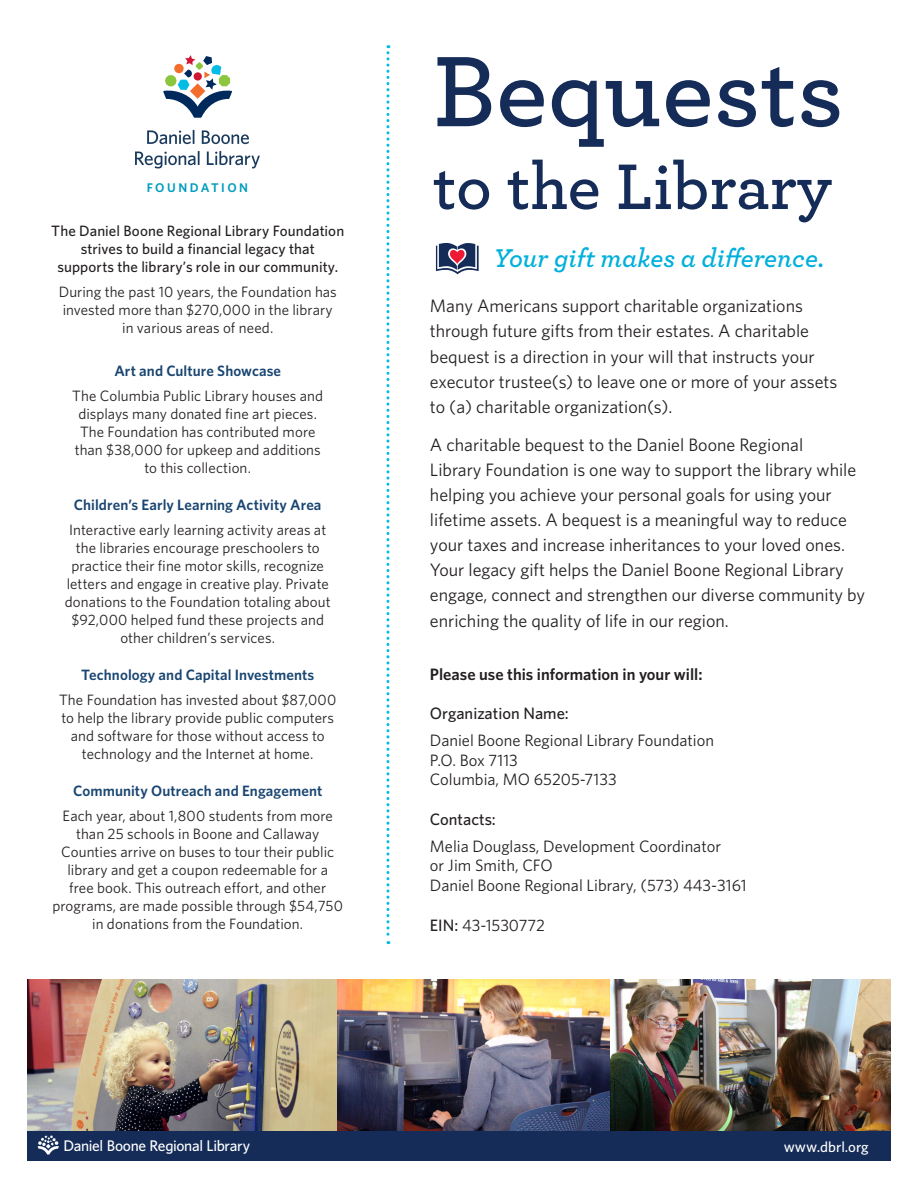
<style>
.page{position:relative;width:918px;height:1188px;background:#fff}
.page>*{position:absolute;margin:0;border:0;box-sizing:border-box;transform-origin:0 0}
.t1{font:600 105px "Archer";color:#152c58}
.t2{font:600 67.5px "Archer";color:#152c58}
.t3{font:italic 600 27px "Archer";color:#00b0db}
.t4{font:18px/25px "Whitney";color:#231f20}
.t5{font:16.5px "Whitney";color:#231f20}
.t6{font:600 16.5px "Whitney";color:#231f20}
.t7{font:500 16.5px "Whitney";color:#231f20}
.t8{font:500 15.45px "Whitney";letter-spacing:-.025em;color:#fff}
.t9{font:15px/18px "Whitney";letter-spacing:.005em;color:#231f20;text-align:center}
.t10{font:600 15px "Whitney";letter-spacing:.005em;color:#194571}
.t11{font:500 15px/18px "Whitney";letter-spacing:.005em;color:#231f20;text-align:center}
.t12{font:500 14.85px "Whitney";color:#fff}
.t13{font:600 12.6px "Whitney";letter-spacing:.2em;color:#029dbf}
.s1{font-weight:500}
.s2{font-size:15.45px}
</style>
<div class="page">
<div style="left:27px;top:1130px;width:864px;height:31px;background:#152c58"></div>
<svg style="left:38px;top:1135px;width:21px;height:19px"></svg>
<img style="left:610px;top:979px;width:281px;height:152px">
<img style="left:27px;top:979px;width:311px;height:152px">
<svg style="left:163px;top:55px;width:69px;height:63px"></svg>
<svg style="left:147px;top:130px;width:47px;height:14px"></svg>
<svg style="left:202px;top:130px;width:47px;height:14px"></svg>
<svg style="left:135px;top:151px;width:65px;height:17px"></svg>
<svg style="left:207px;top:151px;width:53px;height:17px"></svg>
<img style="left:338px;top:979px;width:272px;height:152px">
<svg style="left:386px;top:45px;width:3px;height:899px"></svg>
<svg style="left:436px;top:243px;width:43px;height:31px"></svg>
<p class="t13" style="left:147px;top:180px;width:103px">FOUNDATION</p>
<p class="t11" style="left:51px;top:222px;width:294px">The Daniel Boone Regional Library Foundation strives to build a financial legacy that supports the library’s role in our community.</p>
<p class="t9" style="left:59px;top:283px;width:280px">During the past 10 years, the Foundation has invested more than $270,000 in the library in various areas of need.</p>
<p class="t10" style="left:114px;top:361px;width:168px">Art and Culture Showcase</p>
<p class="t9" style="left:72px;top:386px;width:252px">The Columbia Public Library houses and displays many donated fine art pieces.<br>The Foundation has contributed more than $38,000 for upkeep and additions to this collection.</p>
<p class="t10" style="left:74px;top:495px;width:249px">Children’s Early Learning Activity Area</p>
<p class="t9" style="left:65px;top:520px;width:267px">Interactive early learning activity areas at the libraries encourage preschoolers to practice their fine motor skills, recognize letters and engage in creative play. Private donations to the Foundation totaling about $92,000 helped fund these projects and other children’s services.</p>
<p class="t10" style="left:81px;top:665px;width:235px">Technology and Capital Investments</p>
<p class="t9" style="left:59px;top:690px;width:279px">The Foundation has invested about $87,000 to help the library provide public computers and software for those without access to technology and the Internet at home.</p>
<p class="t10" style="left:73px;top:781px;width:251px">Community Outreach and Engagement</p>
<p class="t9" style="left:52px;top:807px;width:292px">Each year, about 1,800 students from more than 25 schools in Boone and Callaway Counties arrive on buses to tour their public library and get a coupon redeemable for a<br>free book. This outreach effort, and other programs, are made possible through $54,750 in donations from the Foundation.</p>
<p class="t1" style="left:433px;top:13px;width:412px">Bequests</p>
<p class="t2" style="left:433px;top:136px;width:401px">to the Library</p>
<p class="t3" style="left:494px;top:237px;width:332px">Your gift makes a difference.</p>
<p class="t4" style="left:430px;top:293px;width:409px">Many Americans support charitable organizations through future gifts from their estates. A charitable bequest is a direction in your will that instructs your executor trustee(s) to leave one or more of your assets to (a) charitable organization(s).</p>
<p class="t4" style="left:430px;top:432px;width:437px">A charitable bequest to the Daniel Boone Regional<br>Library Foundation is one way to support the library while helping you achieve your personal goals for using your lifetime assets. A bequest is a meaningful way to reduce your taxes and increase inheritances to your loved ones.<br>Your legacy gift helps the Daniel Boone Regional Library engage, connect and strengthen our diverse community by enriching the quality of life in our region.</p>
<p class="t6" style="left:430px;top:663px;width:274px">Please use this information in your will:</p>
<p class="t7" style="left:430px;top:703px;width:140px">Organization Name:</p>
<p class="t5" style="left:430px;top:729px;width:286px">Daniel Boone Regional Library Foundation</p>
<p class="t5" style="left:430px;top:749px;width:89px">P.O. Box 7113</p>
<p class="t5" style="left:430px;top:769px;width:188px">Columbia, MO 65205-7133</p>
<p class="t7" style="left:430px;top:808px;width:67px">Contacts:</p>
<p class="t5" style="left:430px;top:835px;width:293px">Melia Douglass, Development Coordinator</p>
<p class="t5" style="left:430px;top:855px;width:124px">or Jim Smith, CFO</p>
<p class="t5" style="left:430px;top:874px;width:318px">Daniel Boone Regional Library, (573) 443-3161</p>
<p class="t5" style="left:430px;top:914px;width:117px"><span class="s1">EIN:</span> 43-1530772</p>
<p class="t8" style="left:63px;top:1135px;width:188px">Daniel Boone Regional Library</p>
<p class="t12" style="left:784px;top:1137px;width:86px"><span class="s2">www.</span>dbrl.org</p>
</div>
